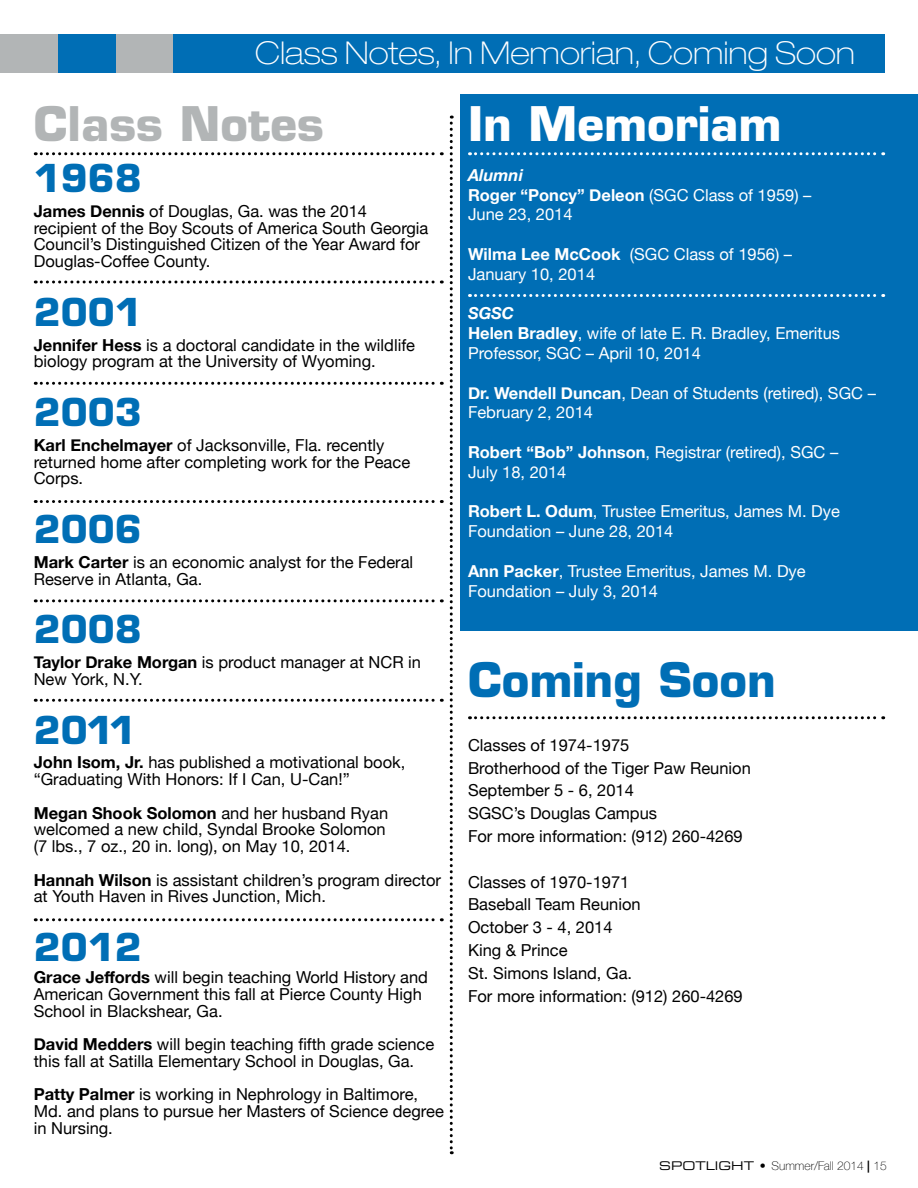
<style>
.page{position:relative;width:918px;height:1188px;background:#fff}
.page>*{position:absolute;margin:0;border:0;box-sizing:border-box;transform-origin:0 0}
.t1{font:700 46.5px "Eurostile";color:#b2b5b6}
.t2{font:700 46.5px "Eurostile";color:#fff}
.t3{font:700 46.5px "Eurostile";color:#006eb5}
.t4{font:700 37.5px "Eurostile";color:#006eb5}
.t5{font:100 expanded 31.5px "Helvetica Neue LT Pro";color:#fff}
.t6{font:16.5px/16.8px "Helvetica Neue";color:#000}
.t7{font:16.5px/19.8px "Helvetica Neue";color:#fff}
.t8{font:100 12px "Helvetica Neue";color:#000}
.s1{font-weight:700}
.s2{font-weight:700;font-style:italic}
.s3{font-family:"Eurostile Extended Two";font-weight:400}
</style>
<div class="page">
<div style="left:460px;top:94px;width:458px;height:537px;background:#006eb5"></div>
<div style="left:229px;top:34px;width:655px;height:39px;background:#006eb5"></div>
<div style="left:0;top:34px;width:58px;height:39px;background:#b2b5b6"></div>
<div style="left:115px;top:34px;width:58px;height:39px;background:#b2b5b6"></div>
<div style="left:58px;top:34px;width:58px;height:39px;background:#006eb5"></div>
<div style="left:173px;top:34px;width:58px;height:39px;background:#006eb5"></div>
<svg style="left:35px;top:152px;width:407px;height:3px"></svg>
<svg style="left:35px;top:280px;width:407px;height:4px"></svg>
<svg style="left:35px;top:382px;width:407px;height:3px"></svg>
<svg style="left:470px;top:152px;width:414px;height:3px"></svg>
<svg style="left:470px;top:294px;width:414px;height:3px"></svg>
<svg style="left:470px;top:716px;width:414px;height:3px"></svg>
<svg style="left:35px;top:599px;width:407px;height:3px"></svg>
<svg style="left:35px;top:500px;width:407px;height:3px"></svg>
<svg style="left:35px;top:699px;width:407px;height:3px"></svg>
<svg style="left:450px;top:116px;width:3px;height:1038px"></svg>
<svg style="left:35px;top:918px;width:407px;height:3px"></svg>
<h3 class="t5" style="left:255px;top:33px;width:602px">Class Notes, In Memorian, Coming Soon</h3>
<h1 class="t1" style="left:34px;top:95px;width:292px">Class Notes</h1>
<h2 class="t4" style="left:34px;top:155px;width:109px">1968</h2>
<p class="t6" style="left:34px;top:203px;width:396px"><span class="s1">James Dennis</span> of Douglas, Ga. was the 2014 recipient of the Boy Scouts of America South Georgia Council’s Distinguished Citizen of the Year Award for Douglas-Coffee County.</p>
<h2 class="t4" style="left:34px;top:289px;width:109px">2001</h2>
<p class="t6" style="left:34px;top:337px;width:383px"><span class="s1">Jennifer Hess</span> is a doctoral candidate in the wildlife biology program at the University of Wyoming.</p>
<h2 class="t4" style="left:34px;top:389px;width:109px">2003</h2>
<p class="t6" style="left:34px;top:437px;width:378px"><span class="s1">Karl Enchelmayer</span> of Jacksonville, Fla. recently returned home after completing work for the Peace<br>Corps.</p>
<h2 class="t4" style="left:34px;top:506px;width:109px">2006</h2>
<p class="t6" style="left:34px;top:554px;width:381px"><span class="s1">Mark Carter</span> is an economic analyst for the Federal<br>Reserve in Atlanta, Ga.</p>
<h2 class="t4" style="left:34px;top:606px;width:109px">2008</h2>
<p class="t6" style="left:34px;top:655px;width:389px"><span class="s1">Taylor Drake Morgan</span> is product manager at NCR in<br>New York, N.Y.</p>
<h2 class="t4" style="left:34px;top:707px;width:104px">2011</h2>
<p class="t6" style="left:34px;top:755px;width:373px"><span class="s1">John Isom, Jr.</span> has published a motivational book, “Graduating With Honors: If I Can, U-Can!”</p>
<p class="t6" style="left:34px;top:805px;width:356px"><span class="s1">Megan Shook Solomon</span> and her husband Ryan welcomed a new child, Syndal Brooke Solomon (7 lbs., 7 oz., 20 in. long), on May 10, 2014.</p>
<p class="t6" style="left:34px;top:872px;width:409px"><span class="s1">Hannah Wilson</span> is assistant children’s program director at Youth Haven in Rives Junction, Mich.</p>
<h2 class="t4" style="left:34px;top:924px;width:109px">2012</h2>
<p class="t6" style="left:34px;top:970px;width:396px"><span class="s1">Grace Jeffords</span> will begin teaching World History and<br>American Government this fall at Pierce County High<br>School in Blackshear, Ga.</p>
<p class="t6" style="left:34px;top:1037px;width:402px"><span class="s1">David Medders</span> will begin teaching fifth grade science this fall at Satilla Elementary School in Douglas, Ga.</p>
<p class="t6" style="left:34px;top:1087px;width:412px"><span class="s1">Patty Palmer</span> is working in Nephrology in Baltimore,<br>Md. and plans to pursue her Masters of Science degree in Nursing.</p>
<h1 class="t2" style="left:468px;top:95px;width:315px">In Memoriam</h1>
<p class="t7" style="left:468px;top:166px;width:345px"><span class="s2">Alumni<br></span><span class="s1">Roger “Poncy” Deleon</span> (SGC Class of 1959) –<br>June 23, 2014</p>
<p class="t7" style="left:468px;top:245px;width:326px"><span class="s1">Wilma Lee McCook</span> (SGC Class of 1956) –<br>January 10, 2014</p>
<p class="t7" style="left:468px;top:304px;width:374px"><span class="s2">SGSC<br></span><span class="s1">Helen Bradley</span>, wife of late E. R. Bradley, Emeritus<br>Professor, SGC – April 10, 2014</p>
<p class="t7" style="left:468px;top:384px;width:409px"><span class="s1">Dr. Wendell Duncan</span>, Dean of Students (retired), SGC –<br>February 2, 2014</p>
<p class="t7" style="left:468px;top:443px;width:372px"><span class="s1">Robert “Bob” Johnson</span>, Registrar (retired), SGC –<br>July 18, 2014</p>
<p class="t7" style="left:468px;top:502px;width:373px"><span class="s1">Robert L. Odum</span>, Trustee Emeritus, James M. Dye<br>Foundation – June 28, 2014</p>
<p class="t7" style="left:468px;top:562px;width:339px"><span class="s1">Ann Packer</span>, Trustee Emeritus, James M. Dye<br>Foundation – July 3, 2014</p>
<h1 class="t3" style="left:468px;top:651px;width:309px">Coming Soon</h1>
<p class="t6" style="left:468px;top:734px;width:284px;line-height:22.8px">Classes of 1974-1975<br>Brotherhood of the Tiger Paw Reunion<br>September 5 - 6, 2014<br>SGSC’s Douglas Campus<br>For more information: (912) 260-4269</p>
<p class="t6" style="left:468px;top:871px;width:276px;line-height:22.8px">Classes of 1970-1971<br>Baseball Team Reunion<br>October 3 - 4, 2014<br>King &amp; Prince<br>St. Simons Island, Ga.<br>For more information: (912) 260-4269</p>
<p class="t8" style="left:659px;top:1157px;width:229px"><span class="s3">SPOTLIGHT •</span> Summer/Fall 2014 <span class="s1">|</span> 15</p>
</div>
